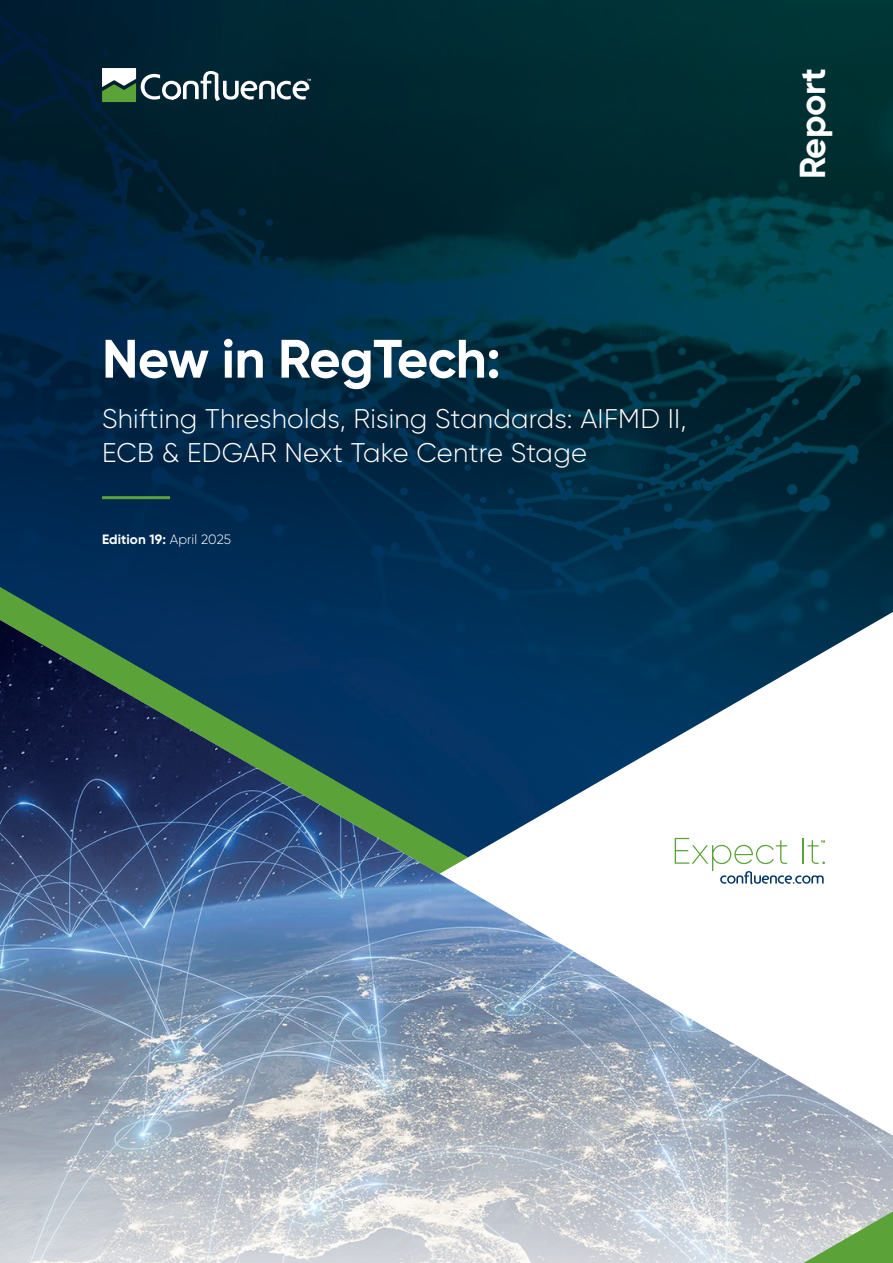
<style>
.page{position:relative;width:893px;height:1263px;background:#fff}
.page>*{position:absolute;margin:0;border:0;box-sizing:border-box;transform-origin:0 0}
.t1{font:700 54px "Gilroy";letter-spacing:-.015em;color:#fff}
.t2{font:700 36px "Gilroy";letter-spacing:-.01em;color:#fff}
.t3{font:300 27px/33.8px "Gilroy";letter-spacing:.01em;color:#fff}
.t4{font:700 13.5px "Gilroy";letter-spacing:.01em;color:#fff}
.s1{font-weight:300}
</style>
<div class="page">
<img style="left:0;top:0;width:893px;height:587px">
<svg style="left:0;top:587px;width:893px;height:25px;background:#023355"></svg>
<img style="left:0;top:620px;width:893px;height:643px">
<svg style="left:102px;top:68px;width:209px;height:34px"></svg>
<svg style="left:675px;top:838px;width:150px;height:46px"></svg>
<svg style="left:804px;top:1211px;width:89px;height:52px;background:#95b987"></svg>
<hr style="left:102px;top:496px;width:68px;height:3px;background:#5ba239">
<h1 class="t1" style="left:102px;top:325px;width:400px">New in RegTech:</h1>
<p class="t3" style="left:102px;top:402px;width:586px">Shifting Thresholds, Rising Standards: AIFMD II,<br>ECB &amp; EDGAR Next Take Centre Stage</p>
<p class="t4" style="left:102px;top:531px;width:131px">Edition 19: <span class="s1">April 2025</span></p>
<h2 class="t2" style="left:790px;top:179px;width:113px;rotate:-90deg">Report</h2>
</div>
